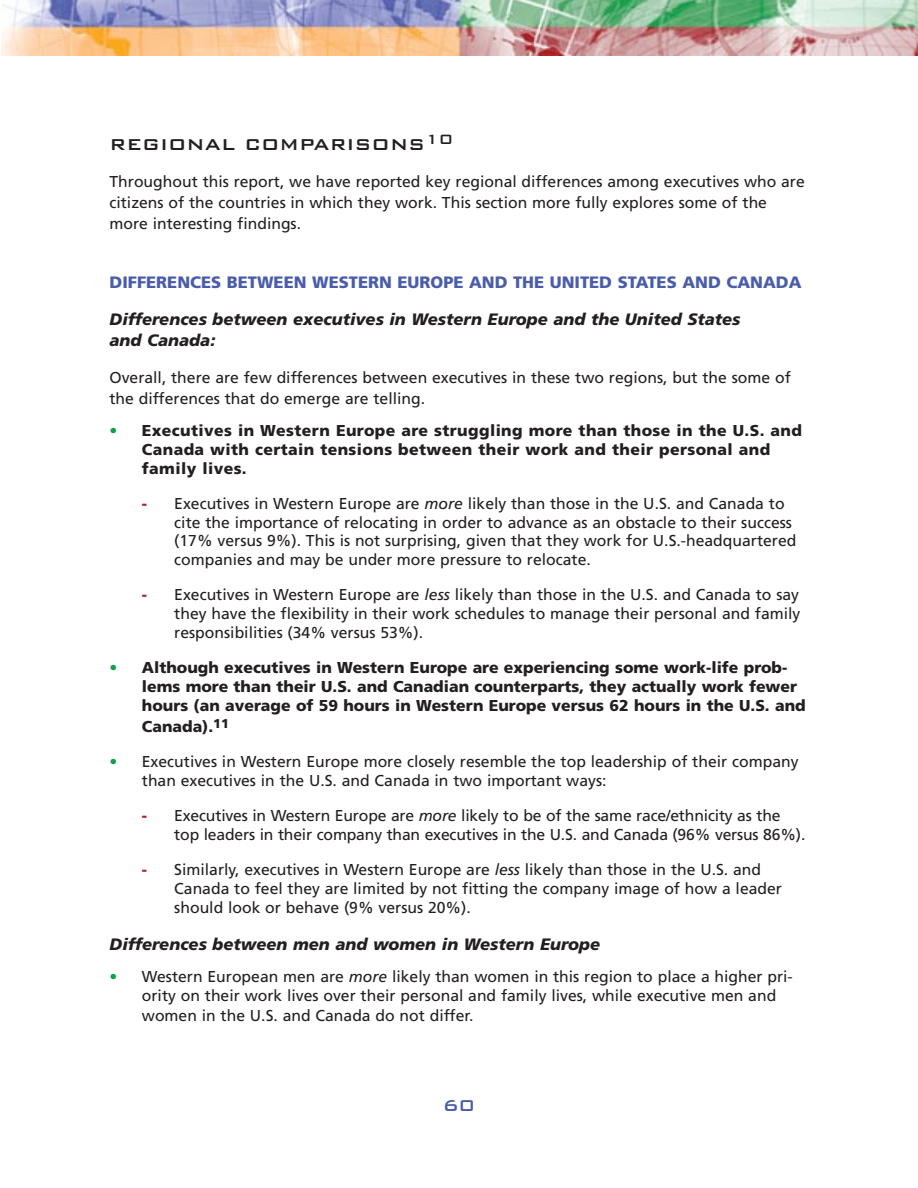
<style>
.page{position:relative;width:918px;height:1188px;background:#fff}
.page>*{position:absolute;margin:0;border:0;box-sizing:border-box;transform-origin:0 0}
.t1{font:500 21px "Bank Gothic BT";color:#231f20}
.t2{font:500 21px "Bank Gothic BT";color:#4a5daa}
.t3{font:italic 900 16.5px/21px "Frutiger";color:#231f20}
.t4{font:900 16.5px "Frutiger";color:#4a5daa}
.t5{font:15.75px/18.9px "Frutiger";color:#231f20}
.t6{font:900 15.75px/18.9px "Frutiger";color:#231f20}
.t7{font:900 15.75px/18.9px "Frutiger";letter-spacing:.025em;color:#231f20}
.s1{font-weight:400;color:#0fa14c}
.s2{font-weight:900;color:#ad1f24}
.s3{font-style:italic}
.s4{color:#0fa14c}
</style>
<div class="page">
<img style="left:2px;top:0;width:916px;height:55px">
<h1 class="t1" style="left:110px;top:131px;width:345px">REGIONAL COMPARISONS<sup>10</sup></h1>
<p class="t5" style="left:110px;top:172px;width:697px;line-height:21px">Throughout this report, we have reported key regional differences among executives who are citizens of the countries in which they work. This section more fully explores some of the more interesting findings.</p>
<p class="t4" style="left:110px;top:276px;width:694px">DIFFERENCES BETWEEN WESTERN EUROPE AND THE UNITED STATES AND CANADA</p>
<p class="t3" style="left:110px;top:310px;width:632px">Differences between executives in Western Europe and the United States and Canada:</p>
<p class="t5" style="left:110px;top:369px;width:683px;line-height:21px">Overall, there are few differences between executives in these two regions, but the some of the differences that do emerge are telling.</p>
<p class="t7" style="left:142px;top:422px;width:662px;text-indent:-32px"><span class="s1">•</span> Executives in Western Europe are struggling more than those in the U.S. and<br>Canada with certain tensions between their work and their personal and family lives.</p>
<p class="t5" style="left:174px;top:495px;width:624px;text-indent:-32px"><span class="s2">-</span> Executives in Western Europe are <span class="s3">more</span> likely than those in the U.S. and Canada to cite the importance of relocating in order to advance as an obstacle to their success (17% versus 9%). This is not surprising, given that they work for U.S.-headquartered companies and may be under more pressure to relocate.</p>
<p class="t5" style="left:174px;top:587px;width:628px;text-align:justify;text-indent:-32px"><span class="s2">-</span> Executives in Western Europe are <span class="s3">less</span> likely than those in the U.S. and Canada to say they have the flexibility in their work schedules to manage their personal and family responsibilities (34% versus 53%).</p>
<p class="t6" style="left:142px;top:660px;width:665px;text-indent:-32px"><span class="s1">•</span> Although executives in Western Europe are experiencing some work-life prob&shy;lems more than their U.S. and Canadian counterparts, they actually work fewer hours (an average of 59 hours in Western Europe versus 62 hours in the U.S. and</p>
<p class="t6" style="left:142px;top:718px;width:88px">Canada).<sup>11</sup></p>
<p class="t5" style="left:142px;top:753px;width:658px;text-indent:-32px"><span class="s4">•</span> Executives in Western Europe more closely resemble the top leadership of their company than executives in the U.S. and Canada in two important ways:</p>
<p class="t5" style="left:174px;top:807px;width:633px;text-indent:-32px"><span class="s2">-</span> Executives in Western Europe are <span class="s3">more</span> likely to be of the same race/ethnicity as the top leaders in their company than executives in the U.S. and Canada (96% versus 86%).</p>
<p class="t5" style="left:174px;top:861px;width:609px;text-indent:-32px"><span class="s2">-</span> Similarly, executives in Western Europe are <span class="s3">less</span> likely than those in the U.S. and<br>Canada to feel they are limited by not fitting the company image of how a leader should look or behave (9% versus 20%).</p>
<p class="t3" style="left:110px;top:935px;width:492px">Differences between men and women in Western Europe</p>
<p class="t5" style="left:142px;top:968px;width:652px;line-height:19.5px;text-indent:-32px"><span class="s4">•</span> Western European men are <span class="s3">more</span> likely than women in this region to place a higher pri&shy;ority on their work lives over their personal and family lives, while executive men and women in the U.S. and Canada do not differ.</p>
<h1 class="t2" style="left:443px;top:1092px;width:34px">60</h1>
</div>
